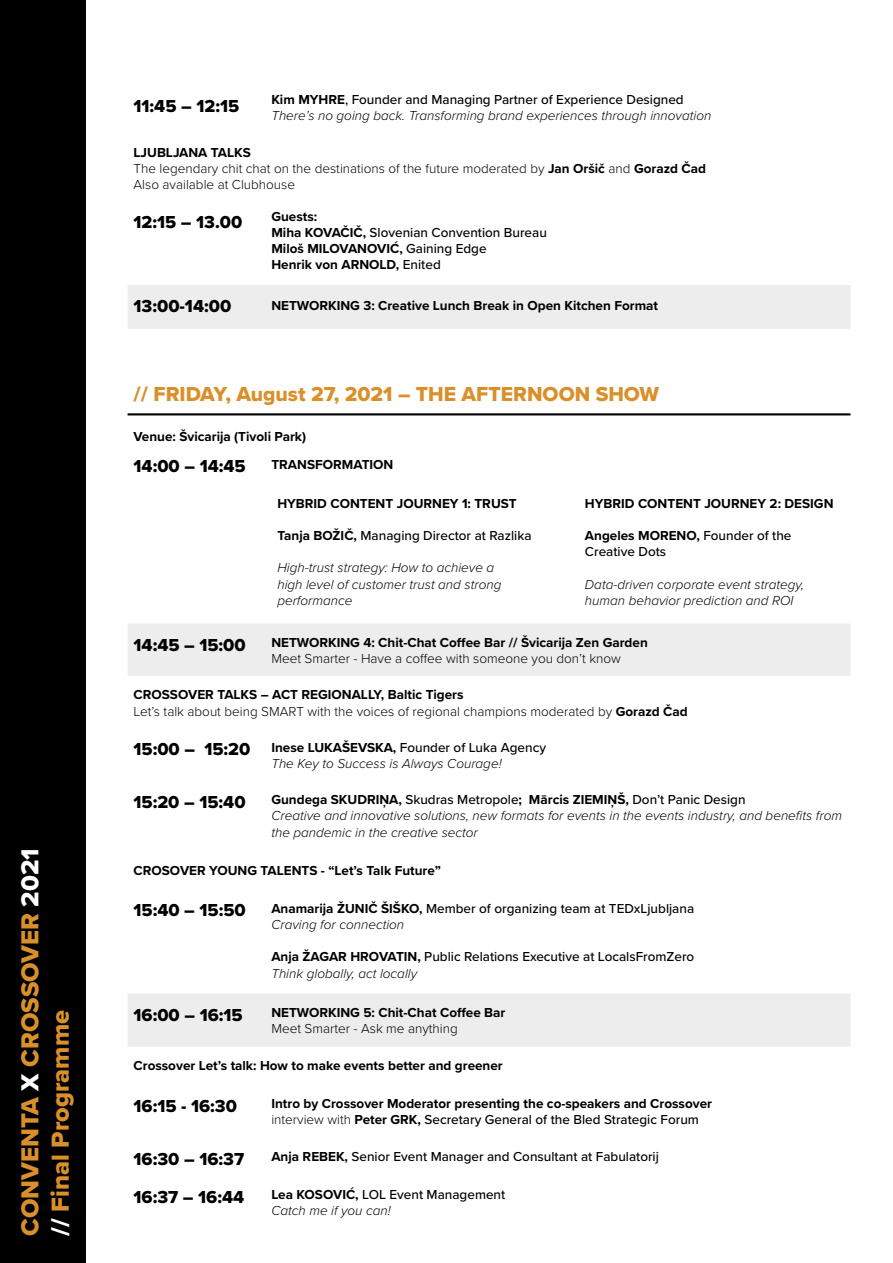
<style>
.page{position:relative;width:893px;height:1263px;background:#fff}
.page>*{position:absolute;margin:0;border:0;box-sizing:border-box;transform-origin:0 0}
.t1{font:25.5px/30.6px "Proxima Nova Extrabld";color:#da902a}
.t2{font:21px "Proxima Nova Extrabld";color:#da902a}
.t3{font:18px "Proxima Nova Extrabld";color:#000}
.t4{font:700 13.5px/16.2px "Proxima Nova";color:#000}
.t5{font:italic 300 13.5px/16.2px "Proxima Nova";color:#000}
.t6{font:500 13.5px/16.2px "Proxima Nova";color:#000}
.t7{font:300 13.5px/16.2px "Proxima Nova";color:#000}
.s1{color:#fff}
.s2{font-weight:700;font-style:normal}
.s3{font-weight:500;font-style:normal}
.s4{font-weight:700}
.s5{font-weight:500}
.s6{font-family:"Proxima Nova Extrabld";font-weight:400;font-style:normal;font-size:18px}
.s7{font-weight:300;font-style:italic}
.s8{font-weight:300}
</style>
<div class="page">
<div style="left:0;top:0;width:85px;height:1263px;background:#000"></div>
<div style="left:128px;top:285px;width:722px;height:44px;background:#ededee"></div>
<svg style="left:128px;top:624px;width:722px;height:423px"></svg>
<hr style="left:128px;top:413px;width:722px;height:2px;background:#000">
<h1 class="t1" style="left:14px;top:1236px;width:389px;rotate:-90deg">CONVENTA <span class="s1">X</span> CROSSOVER <span class="s1">2021 //</span> Final Programme</h1>
<h3 class="t3" style="left:134px;top:93px;width:107px">11:45 – 12:15</h3>
<p class="t5" style="left:271px;top:91px;width:441px"><span class="s2">Kim MYHRE</span><span class="s3">, Founder and Managing Partner of Experience Designed<br></span>There’s no going back. Transforming brand experiences through innovation</p>
<p class="t7" style="left:134px;top:143px;width:574px"><span class="s4">LJUBLJANA TALKS<br></span>The legendary chit chat on the destinations of the future moderated by <span class="s4">Jan Oršič</span> and <span class="s4">Gorazd Čad<br></span>Also available at Clubhouse</p>
<h3 class="t3" style="left:134px;top:209px;width:110px">12:15 – 13.00</h3>
<p class="t4" style="left:271px;top:208px;width:277px">Guests:<br>Miha KOVAČIČ, <span class="s5">Slovenian Convention Bureau<br></span>Miloš MILOVANOVIĆ, <span class="s5">Gaining Edge<br></span>Henrik von ARNOLD, <span class="s5">Enited</span></p>
<h3 class="t3" style="left:134px;top:293px;width:99px">13:00-14:00</h3>
<p class="t4" style="left:271px;top:297px;width:388px">NETWORKING 3: Creative Lunch Break in Open Kitchen Format</p>
<h2 class="t2" style="left:134px;top:378px;width:527px">// FRIDAY, August 27, 2021 – THE AFTERNOON SHOW</h2>
<p class="t4" style="left:134px;top:428px;width:174px">Venue: Švicarija (Tivoli Park)</p>
<h3 class="t3" style="left:134px;top:453px;width:114px">14:00 – 14:45</h3>
<p class="t4" style="left:271px;top:456px;width:124px">TRANSFORMATION</p>
<p class="t4" style="left:277px;top:495px;width:241px">HYBRID CONTENT JOURNEY 1: TRUST</p>
<p class="t6" style="left:277px;top:527px;width:256px"><span class="s4">Tanja BOŽIČ,</span> Managing Director at Razlika</p>
<p class="t5" style="left:277px;top:559px;width:225px">High-trust strategy: How to achieve a high level of customer trust and strong performance</p>
<p class="t4" style="left:585px;top:495px;width:250px">HYBRID CONTENT JOURNEY 2: DESIGN</p>
<p class="t6" style="left:585px;top:527px;width:208px"><span class="s4">Angeles MORENO,</span> Founder of the<br>Creative Dots</p>
<p class="t5" style="left:585px;top:575px;width:221px">Data-driven corporate event strategy, human behavior prediction and ROI</p>
<h3 class="t3" style="left:134px;top:631px;width:114px">14:45 – 15:00</h3>
<p class="t4" style="left:271px;top:634px;width:378px">NETWORKING 4: Chit-Chat Coffee Bar // Švicarija Zen Garden</p>
<p class="t7" style="left:271px;top:650px;width:351px">Meet Smarter - Have a coffee with someone you don’t know</p>
<p class="t7" style="left:134px;top:686px;width:556px"><span class="s4">CROSSOVER TALKS – ACT REGIONALLY, Baltic Tigers<br></span>Let’s talk about being SMART with the voices of regional champions moderated by <span class="s4">Gorazd Čad</span></p>
<p class="t5" style="left:271px;top:738px;width:276px;text-indent:-138px"><span class="s6">15:00 – 15:20</span> <span class="s2">Inese LUKAŠEVSKA,</span> <span class="s3">Founder of Luka Agency<br></span>The Key to Success is Always Courage!</p>
<h3 class="t3" style="left:134px;top:788px;width:113px">15:20 – 15:40</h3>
<p class="t5" style="left:271px;top:791px;width:572px"><span class="s2">Gundega SKUDRIŅA,</span> <span class="s3">Skudras Metropole</span><span class="s2">; Mārcis ZIEMIŅŠ,</span> <span class="s3">Don’t Panic Design<br></span>Creative and innovative solutions, new formats for events in the events industry, and benefits from the pandemic in the creative sector</p>
<p class="t4" style="left:134px;top:862px;width:309px">CROSOVER YOUNG TALENTS - “Let’s Talk Future”</p>
<h3 class="t3" style="left:134px;top:897px;width:114px">15:40 – 15:50</h3>
<p class="t6" style="left:271px;top:900px;width:424px"><span class="s4">Anamarija ŽUNIČ ŠIŠKO,</span> Member of organizing team at TEDxLjubljana<br><span class="s7">Craving for connection</span></p>
<p class="t6" style="left:271px;top:948px;width:424px"><span class="s4">Anja ŽAGAR HROVATIN,</span> Public Relations Executive at LocalsFromZero<br><span class="s7">Think globally, act locally</span></p>
<h3 class="t3" style="left:134px;top:1001px;width:111px">16:00 – 16:15</h3>
<p class="t4" style="left:271px;top:1004px;width:236px">NETWORKING 5: Chit-Chat Coffee Bar</p>
<p class="t7" style="left:271px;top:1020px;width:188px">Meet Smarter - Ask me anything</p>
<p class="t4" style="left:134px;top:1057px;width:371px">Crossover Let’s talk: How to make events better and greener</p>
<h3 class="t3" style="left:134px;top:1092px;width:105px">16:15 - 16:30</h3>
<p class="t4" style="left:271px;top:1095px;width:442px">Intro by Crossover Moderator presenting the co-speakers and Crossover <span class="s8">interview with</span> Peter GRK, <span class="s5">Secretary General of the Bled Strategic Forum</span></p>
<h3 class="t3" style="left:134px;top:1145px;width:112px">16:30 – 16:37</h3>
<p class="t6" style="left:271px;top:1148px;width:389px"><span class="s4">Anja REBEK,</span> Senior Event Manager and Consultant at Fabulatorij</p>
<h3 class="t3" style="left:134px;top:1183px;width:112px">16:37 – 16:44</h3>
<p class="t6" style="left:271px;top:1186px;width:235px"><span class="s4">Lea KOSOVIĆ,</span> LOL Event Management<br><span class="s7">Catch me if you can!</span></p>
</div>
